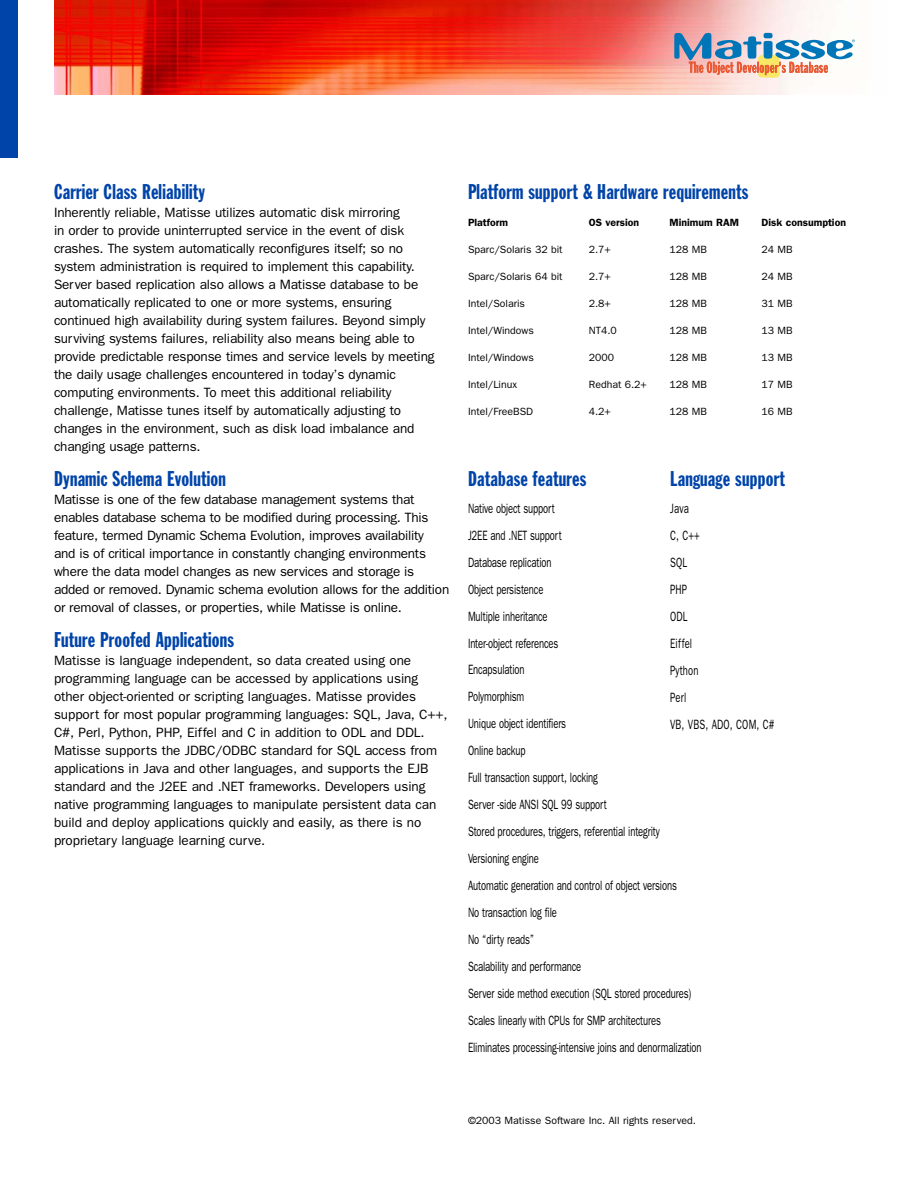
<style>
.page{position:relative;width:918px;height:1188px;background:#fff}
.page>*{position:absolute;margin:0;border:0;box-sizing:border-box;transform-origin:0 0}
.t1{font:21px "Franklin Gothic Extra Cond";letter-spacing:.01em;color:#0044a9}
.t2{font:13.5px/18px "Franklin Gothic";letter-spacing:-.01em;color:#000}
.t3{font:13.5px/27px "Franklin Gothic";letter-spacing:-.01em;color:#000;scale:.7 1}
.t4{font:13.5px/27px "Franklin Gothic";letter-spacing:.02em;color:#000;scale:.7 1}
.t5{font:10.5px "Franklin Gothic";color:#000}
.t6{font:600 10.5px "Franklin Gothic";color:#000}
</style>
<div class="page">
<img style="left:54px;top:0;width:767px;height:94px">
<svg style="left:674px;top:33px;width:181px;height:45px"></svg>
<div style="left:0;top:0;width:18px;height:158px;background:#0044a9"></div>
<h1 class="t1" style="left:54px;top:184px;width:153px">Carrier Class Reliability</h1>
<p class="t2" style="left:54px;top:204px;width:382px">Inherently reliable, Matisse utilizes automatic disk mirroring<br>in order to provide uninterrupted service in the event of disk crashes. The system automatically reconfigures itself; so no system administration is required to implement this capability.<br>Server based replication also allows a Matisse database to be automatically replicated to one or more systems, ensuring continued high availability during system failures. Beyond simply surviving systems failures, reliability also means being able to provide predictable response times and service levels by meeting the daily usage challenges encountered in today’s dynamic computing environments. To meet this additional reliability challenge, Matisse tunes itself by automatically adjusting to changes in the environment, such as disk load imbalance and changing usage patterns.</p>
<h1 class="t1" style="left:54px;top:471px;width:173px">Dynamic Schema Evolution</h1>
<p class="t2" style="left:54px;top:492px;width:397px">Matisse is one of the few database management systems that enables database schema to be modified during processing. This feature, termed Dynamic Schema Evolution, improves availability<br>and is of critical importance in constantly changing environments where the data model changes as new services and storage is added or removed. Dynamic schema evolution allows for the addition or removal of classes, or properties, while Matisse is online.</p>
<h1 class="t1" style="left:54px;top:632px;width:182px">Future Proofed Applications</h1>
<p class="t2" style="left:54px;top:653px;width:395px">Matisse is language independent, so data created using one programming language can be accessed by applications using other object-oriented or scripting languages. Matisse provides support for most popular programming languages: SQL, Java, C++, C#, Perl, Python, PHP, Eiffel and C in addition to ODL and DDL.<br>Matisse supports the JDBC/ODBC standard for SQL access from applications in Java and other languages, and supports the EJB standard and the J2EE and .NET frameworks. Developers using native programming languages to manipulate persistent data can build and deploy applications quickly and easily, as there is no proprietary language learning curve.</p>
<h1 class="t1" style="left:468px;top:184px;width:282px">Platform support &amp; Hardware requirements</h1>
<p class="t6" style="left:468px;top:218px;width:41px">Platform</p>
<p class="t6" style="left:589px;top:218px;width:52px">OS version</p>
<p class="t6" style="left:669px;top:218px;width:71px">Minimum RAM</p>
<p class="t6" style="left:762px;top:218px;width:86px">Disk consumption</p>
<p class="t5" style="left:468px;top:245px;width:96px">Sparc/Solaris 32 bit</p>
<p class="t5" style="left:589px;top:245px;width:24px">2.7+</p>
<p class="t5" style="left:669px;top:245px;width:39px">128 MB</p>
<p class="t5" style="left:762px;top:245px;width:33px">24 MB</p>
<p class="t5" style="left:468px;top:272px;width:96px">Sparc/Solaris 64 bit</p>
<p class="t5" style="left:589px;top:272px;width:24px">2.7+</p>
<p class="t5" style="left:669px;top:272px;width:39px">128 MB</p>
<p class="t5" style="left:762px;top:272px;width:33px">24 MB</p>
<p class="t5" style="left:468px;top:299px;width:59px">Intel/Solaris</p>
<p class="t5" style="left:589px;top:299px;width:24px">2.8+</p>
<p class="t5" style="left:669px;top:299px;width:39px">128 MB</p>
<p class="t5" style="left:762px;top:299px;width:33px">31 MB</p>
<p class="t5" style="left:468px;top:326px;width:67px">Intel/Windows</p>
<p class="t5" style="left:589px;top:326px;width:29px">NT4.0</p>
<p class="t5" style="left:669px;top:326px;width:39px">128 MB</p>
<p class="t5" style="left:762px;top:326px;width:33px">13 MB</p>
<p class="t5" style="left:468px;top:353px;width:67px">Intel/Windows</p>
<p class="t5" style="left:589px;top:353px;width:27px">2000</p>
<p class="t5" style="left:669px;top:353px;width:39px">128 MB</p>
<p class="t5" style="left:762px;top:353px;width:33px">13 MB</p>
<p class="t5" style="left:468px;top:380px;width:51px">Intel/Linux</p>
<p class="t5" style="left:589px;top:380px;width:60px">Redhat 6.2+</p>
<p class="t5" style="left:669px;top:380px;width:39px">128 MB</p>
<p class="t5" style="left:762px;top:380px;width:33px">17 MB</p>
<p class="t5" style="left:468px;top:407px;width:67px">Intel/FreeBSD</p>
<p class="t5" style="left:589px;top:407px;width:24px">4.2+</p>
<p class="t5" style="left:669px;top:407px;width:39px">128 MB</p>
<p class="t5" style="left:762px;top:407px;width:33px">16 MB</p>
<h1 class="t1" style="left:468px;top:471px;width:120px">Database features</h1>
<p class="t3" style="left:468px;top:496px;width:335px">Native object support<br>J2EE and .NET support<br>Database replication<br>Object persistence<br>Multiple inheritance<br>Inter-object references<br>Encapsulation<br>Polymorphism<br>Unique object identifiers<br>Online backup<br>Full transaction support, locking<br>Server -side ANSI SQL 99 support<br>Stored procedures, triggers, referential integrity<br>Versioning engine<br>Automatic generation and control of object versions<br>No transaction log file<br>No “dirty reads”<br>Scalability and performance<br>Server side method execution (SQL stored procedures)<br>Scales linearly with CPUs for SMP architectures<br>Eliminates processing-intensive joins and denormalization</p>
<h1 class="t1" style="left:670px;top:471px;width:116px">Language support</h1>
<p class="t4" style="left:670px;top:496px;width:151px">Java<br>C, C++<br>SQL<br>PHP<br>ODL<br>Eiffel<br>Python<br>Perl<br>VB, VBS, ADO, COM, C#</p>
<p class="t5" style="left:468px;top:1117px;width:229px">©2003 Matisse Software Inc. All rights reserved.</p>
</div>
